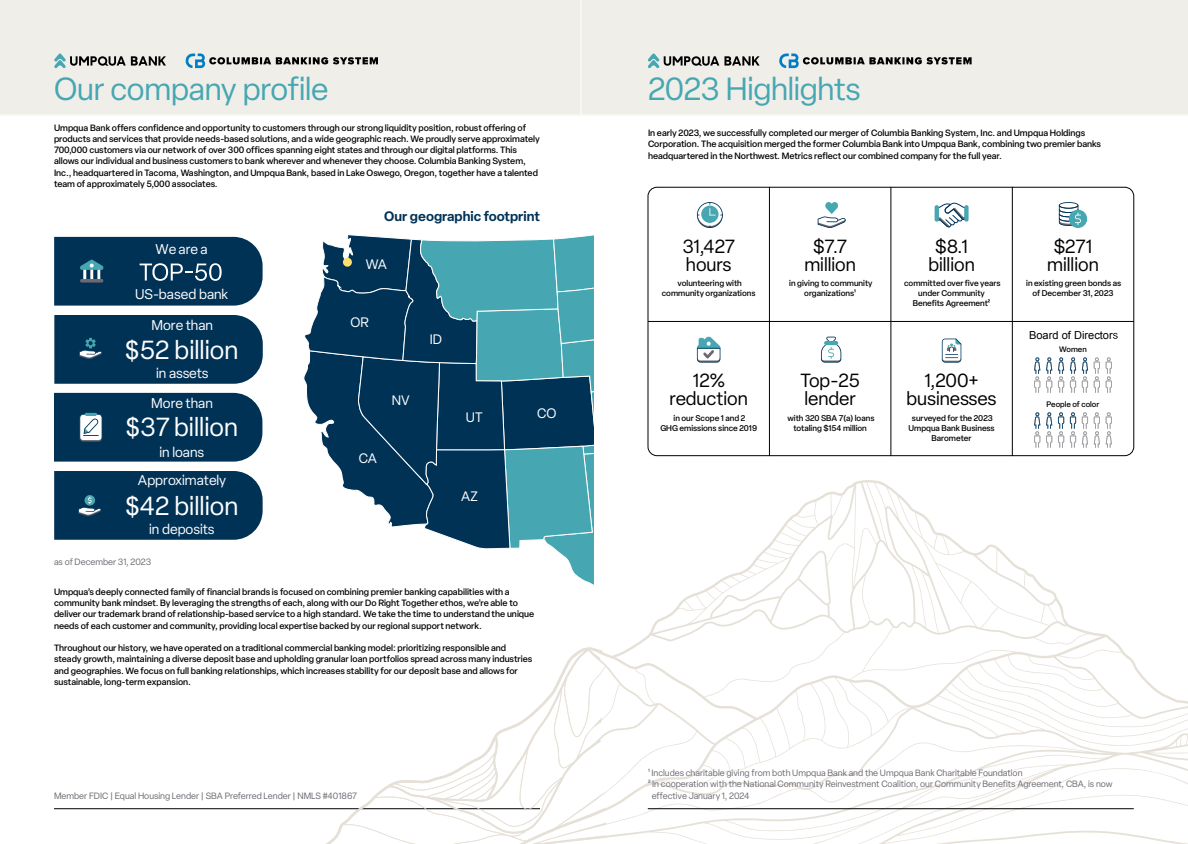
<style>
.page{position:relative;width:1188px;height:844px;background:#fff}
.page>*{position:absolute;margin:0;border:0;box-sizing:border-box;transform-origin:0 0}
.t1{font:31.5px "Elza";letter-spacing:-.01em;color:#46a7b2}
.t2{font:25.8px "Elza";color:#fff}
.t3{font:18.75px/18px "Elza";color:#000;text-align:center}
.t4{font:13.88px "Elza";color:#fff}
.t5{font:600 13.5px "Elza";color:#003256}
.t6{font:13.5px "Elza";color:#fff}
.t7{font:11.1px "Arial";color:#000}
.t8{font:500 9px/11.2px "Elza";color:#000}
.t9{font:9px "Elza";color:#6c6970}
.t10{font:500 8.25px/9.9px "Elza";color:#000;text-align:center}
.t11{font:500 7.88px "Elza";color:#000}
.s1{font-family:"Arial"}
</style>
<div class="page">
<div style="left:0;top:0;width:580px;height:115px;background:#f0eee9"></div>
<svg style="left:303px;top:234px;width:291px;height:246px;background:#2f6b83"></svg>
<div style="left:343px;top:258px;width:9px;height:9px;background:#ffe06f;border-radius:50%"></div>
<svg style="left:54px;top:54px;width:112px;height:14px;background:#a2a7a4"></svg>
<svg style="left:185px;top:53px;width:193px;height:15px;background:#abafaf"></svg>
<svg style="left:54px;top:237px;width:209px;height:69px;background:#124162"></svg>
<div style="left:54px;top:315px;width:209px;height:69px;background:#003256"></div>
<div style="left:54px;top:471px;width:209px;height:69px;background:#003256"></div>
<svg style="left:54px;top:393px;width:208px;height:68px;background:#0e3d5f"></svg>
<hr style="left:54px;top:808px;width:486px;height:1px;background:#000">
<div style="left:581px;top:0;width:607px;height:115px;background:#f0eee9"></div>
<svg style="left:284px;top:480px;width:904px;height:364px"></svg>
<svg style="left:648px;top:54px;width:111px;height:14px;background:#a2a7a4"></svg>
<svg style="left:779px;top:53px;width:193px;height:15px;background:#abafaf"></svg>
<div style="left:648px;top:187px;width:486px;height:269px;border:1px solid #000;border-radius:9px"></div>
<hr style="left:648px;top:321px;width:486px;height:1px;background:#000">
<hr style="left:769px;top:187px;width:1px;height:269px;background:#000">
<hr style="left:891px;top:187px;width:1px;height:269px;background:#000">
<hr style="left:1012px;top:187px;width:1px;height:269px;background:#000">
<svg style="left:942px;top:338px;width:19px;height:24px"></svg>
<svg style="left:697px;top:336px;width:23px;height:26px"></svg>
<svg style="left:821px;top:337px;width:20px;height:25px"></svg>
<svg style="left:1094px;top:357px;width:6px;height:36px"></svg>
<svg style="left:1106px;top:357px;width:6px;height:36px"></svg>
<svg style="left:1034px;top:357px;width:6px;height:36px"></svg>
<svg style="left:1058px;top:357px;width:6px;height:36px"></svg>
<svg style="left:1046px;top:357px;width:6px;height:36px"></svg>
<svg style="left:1070px;top:357px;width:6px;height:36px"></svg>
<svg style="left:1082px;top:357px;width:6px;height:36px"></svg>
<svg style="left:1058px;top:412px;width:6px;height:36px"></svg>
<svg style="left:1070px;top:412px;width:6px;height:36px"></svg>
<svg style="left:1034px;top:412px;width:6px;height:36px"></svg>
<svg style="left:1046px;top:412px;width:6px;height:36px"></svg>
<svg style="left:1094px;top:412px;width:6px;height:36px"></svg>
<svg style="left:1082px;top:412px;width:6px;height:36px"></svg>
<svg style="left:1106px;top:412px;width:6px;height:36px"></svg>
<svg style="left:818px;top:202px;width:28px;height:26px"></svg>
<div style="left:1069px;top:210px;width:18px;height:18px;background:#46a7b2;border-radius:50%"></div>
<svg style="left:1059px;top:202px;width:22px;height:24px"></svg>
<svg style="left:697px;top:202px;width:26px;height:26px"></svg>
<svg style="left:938px;top:202px;width:26px;height:25px"></svg>
<div style="left:964px;top:205px;width:5px;height:17px;background:#46a7b2;border-radius:2px"></div>
<hr style="left:935px;top:205px;width:4px;height:17px;background:#46a7b2;border-radius:2px">
<hr style="left:648px;top:808px;width:486px;height:1px;background:#000">
<svg style="left:1113px;top:333px;width:5px;height:6px"></svg>
<h1 class="t1" style="left:54px;top:69px;width:276px">Our company profile</h1>
<p class="t8" style="left:54px;top:122px;width:487px">Umpqua Bank offers confidence and opportunity to customers through our strong liquidity position, robust offering of products and services that provide needs-based solutions, and a wide geographic reach. We proudly serve approximately 700,000 customers via our network of over 300 offices spanning eight states and through our digital platforms. This allows our individual and business customers to bank wherever and whenever they choose. Columbia Banking System, Inc., headquartered in Tacoma, Washington, and Umpqua Bank, based in Lake Oswego, Oregon, together have a talented team of approximately 5,000 associates.</p>
<h3 class="t4" style="left:155px;top:240px;width:54px">We are a</h3>
<h3 class="t4" style="left:135px;top:285px;width:95px">US-based bank</h3>
<h3 class="t4" style="left:152px;top:316px;width:63px">More than</h3>
<h2 class="t2" style="left:125px;top:332px;width:115px"><span class="s1">$</span>52 billion</h2>
<h3 class="t4" style="left:156px;top:364px;width:54px">in assets</h3>
<h3 class="t4" style="left:151px;top:394px;width:63px">More than</h3>
<h2 class="t2" style="left:126px;top:410px;width:114px"><span class="s1">$</span>37 billion</h2>
<h3 class="t4" style="left:159px;top:443px;width:46px">in loans</h3>
<h3 class="t4" style="left:138px;top:471px;width:90px">Approximately</h3>
<h2 class="t2" style="left:126px;top:489px;width:114px"><span class="s1">$</span>42 billion</h2>
<h3 class="t4" style="left:149px;top:520px;width:67px">in deposits</h3>
<p class="t9" style="left:54px;top:555px;width:99px">as of December 31, 2023</p>
<h3 class="t5" style="left:384px;top:207px;width:157px">Our geographic footprint</h3>
<h3 class="t6" style="left:366px;top:256px;width:23px">WA</h3>
<h3 class="t6" style="left:350px;top:313px;width:20px">OR</h3>
<h3 class="t6" style="left:392px;top:392px;width:19px">NV</h3>
<h3 class="t6" style="left:359px;top:449px;width:20px">CA</h3>
<h3 class="t6" style="left:430px;top:330px;width:14px">ID</h3>
<h3 class="t6" style="left:466px;top:408px;width:18px">UT</h3>
<h3 class="t6" style="left:461px;top:487px;width:18px">AZ</h3>
<h3 class="t6" style="left:537px;top:404px;width:21px">CO</h3>
<p class="t8" style="left:54px;top:586px;width:482px">Umpqua’s deeply connected family of financial brands is focused on combining premier banking capabilities with a community bank mindset. By leveraging the strengths of each, along with our Do Right Together ethos, we’re able to deliver our trademark brand of relationship-based service to a high standard. We take the time to understand the unique needs of each customer and community, providing local expertise backed by our regional support network.</p>
<p class="t8" style="left:54px;top:642px;width:480px">Throughout our history, we have operated on a traditional commercial banking model: prioritizing responsible and steady growth, maintaining a diverse deposit base and upholding granular loan portfolios spread across many industries and geographies. We focus on full banking relationships, which increases stability for our deposit base and allows for sustainable, long-term expansion.</p>
<p class="t9" style="left:54px;top:789px;width:305px">Member FDIC | Equal Housing Lender | SBA Preferred Lender | NMLS #401867</p>
<h1 class="t1" style="left:648px;top:69px;width:214px">2023 Highlights</h1>
<p class="t8" style="left:648px;top:127px;width:455px">In early 2023, we successfully completed our merger of Columbia Banking System, Inc. and Umpqua Holdings<br>Corporation. The acquisition merged the former Columbia Bank into Umpqua Bank, combining two premier banks headquartered in the Northwest. Metrics reflect our combined company for the full year.</p>
<h3 class="t3" style="left:682px;top:237px;width:54px;text-align:left">31,427 hours</h3>
<p class="t10" style="left:662px;top:278px;width:95px">volunteering with community organizations</p>
<h3 class="t3" style="left:670px;top:371px;width:80px">12% reduction</h3>
<p class="t10" style="left:660px;top:413px;width:98px">in our Scope 1 and 2<br>GHG emissions since 2019</p>
<h3 class="t3" style="left:804px;top:237px;width:53px">$7.7 million</h3>
<p class="t10" style="left:789px;top:278px;width:85px">in giving to community organizations¹</p>
<h3 class="t3" style="left:800px;top:371px;width:61px;text-align:left">Top-25 lender</h3>
<p class="t10" style="left:787px;top:413px;width:89px">with 320 SBA 7(a) loans totaling $154 million</p>
<h3 class="t3" style="left:928px;top:237px;width:48px">$8.1 billion</h3>
<p class="t10" style="left:904px;top:278px;width:98px">committed over five years under Community<br>Benefits Agreement²</p>
<h3 class="t3" style="left:907px;top:371px;width:92px">1,200+ businesses</h3>
<p class="t10" style="left:909px;top:413px;width:88px">surveyed for the 2023<br>Umpqua Bank Business<br>Barometer</p>
<h3 class="t3" style="left:1047px;top:237px;width:53px">$271 million</h3>
<p class="t10" style="left:1026px;top:278px;width:97px">in existing green bonds as of December 31, 2023</p>
<p class="t7" style="left:1029px;top:327px;width:85px">Board of Director</p>
<p class="t11" style="left:1059px;top:344px;width:29px">Women</p>
<p class="t11" style="left:1047px;top:398px;width:54px">People of color</p>
<p class="t9" style="left:648px;top:767px;width:376px">¹ Includes charitable giving from both Umpqua Bank and the Umpqua Bank Charitable Foundation</p>
<p class="t9" style="left:648px;top:778px;width:466px">² In cooperation with the National Community Reinvestment Coalition, our Community Benefits Agreement, CBA, is now</p>
<p class="t9" style="left:652px;top:789px;width:99px">effective January 1, 2024</p>
</div>
